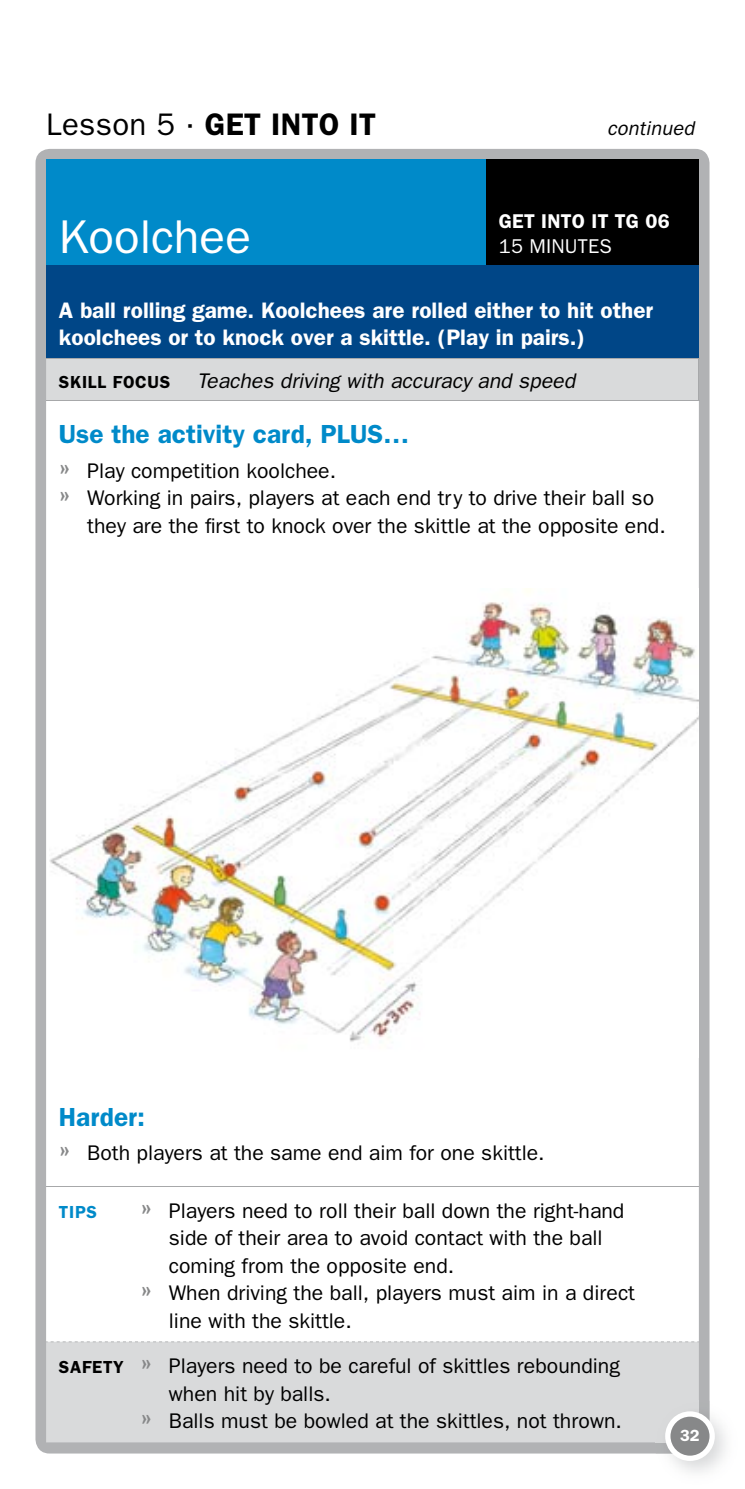
<style>
.page{position:relative;width:745px;height:1489px;background:#fff}
.page>*{position:absolute;margin:0;border:0;box-sizing:border-box;transform-origin:0 0}
.t1{font:47.5px "Franklin Gothic";color:#fff}
.t2{font:600 31.25px "Franklin Gothic";letter-spacing:.01em;color:#000}
.t3{font:600 26.25px "Franklin Gothic";color:#008ac9}
.t4{font:600 22.5px/27.5px "Franklin Gothic";color:#fff}
.t5{font:21.25px "Franklin Gothic";color:#000}
.t6{font:italic 21.25px "Franklin Gothic";color:#000}
.t7{font:600 20px "Franklin Gothic";letter-spacing:.01em;color:#fff}
.t8{font:italic 20px "Franklin Gothic";letter-spacing:.01em;color:#000}
.t9{font:20px "Franklin Gothic";letter-spacing:.01em;color:#fff}
.t10{font:600 17.5px "Franklin Gothic";letter-spacing:.04em;color:#000}
.t11{font:600 17.5px "Franklin Gothic";color:#008ac9}
.t12{font:600 16.25px "Franklin Gothic";color:#fff}
.s1{font-weight:400}
.s2{font-weight:600;font-size:30px;color:#878889}
.s3{font-weight:600;font-size:17.5px}
</style>
<div class="page">
<div style="left:35px;top:149px;width:674px;height:1304px;background:#b1b2b4;border-radius:14px"></div>
<div style="left:46px;top:159px;width:439px;height:107px;background:#008ac9"></div>
<div style="left:485px;top:159px;width:213px;height:107px;background:#000"></div>
<div style="left:46px;top:266px;width:652px;height:92px;background:#004687"></div>
<div style="left:46px;top:359px;width:652px;height:1083px;background:#d9dadb"></div>
<div style="left:46px;top:401px;width:652px;height:940px;background:#fff"></div>
<hr style="left:46px;top:357px;width:439px;height:1px;background:#a7a8aa">
<hr style="left:485px;top:357px;width:213px;height:1px;background:#a7a8aa">
<hr style="left:698px;top:358px;width:1px;height:42px;background:#a7a8aa">
<hr style="left:46px;top:400px;width:439px;height:1px;background:#a7a8aa">
<hr style="left:485px;top:400px;width:213px;height:1px;background:#a7a8aa">
<hr style="left:46px;top:1185px;width:439px;height:1px;background:#a7a8aa">
<hr style="left:485px;top:1185px;width:213px;height:1px;background:#a7a8aa">
<svg style="left:46px;top:1341px;width:652px;height:1px"></svg>
<img style="left:50px;top:588px;width:648px;height:469px">
<img style="left:655px;top:1400px;width:71px;height:73px">
<img style="left:655px;top:1400px;width:54px;height:53px">
<img style="left:655px;top:1400px;width:43px;height:42px">
<svg style="left:664px;top:1411px;width:50px;height:49px"></svg>
<div style="left:670px;top:1416px;width:39px;height:39px;background:#878889;border-radius:50%"></div>
<h2 class="t2" style="left:46px;top:105px;width:331px"><span class="s1">Lesson 5 ·</span> GET INTO IT</h2>
<p class="t8" style="left:606px;top:116px;width:89px">continued</p>
<h1 class="t1" style="left:59px;top:210px;width:193px">Koolchee</h1>
<p class="t7" style="left:498px;top:209px;width:172px">GET INTO IT TG 06</p>
<p class="t9" style="left:498px;top:235px;width:115px">15 MINUTES</p>
<p class="t4" style="left:59px;top:296px;width:595px">A ball rolling game. Koolchees are rolled either to hit other koolchees or to knock over a skittle. (Play in pairs.)</p>
<p class="t10" style="left:59px;top:371px;width:113px">SKILL FOCUS</p>
<p class="t6" style="left:197px;top:368px;width:379px">Teaches driving with accuracy and speed</p>
<p class="t3" style="left:59px;top:419px;width:352px">Use the activity card, PLUS…</p>
<p class="t5" style="left:59px;top:458px;width:278px"><span class="s2">»</span> Play competition koolchee.</p>
<p class="t5" style="left:59px;top:486px;width:596px"><span class="s2">»</span> Working in pairs, players at each end try to drive their ball so</p>
<p class="t5" style="left:87px;top:513px;width:579px">they are the first to knock over the skittle at the opposite end.</p>
<p class="t3" style="left:59px;top:1100px;width:88px">Harder:</p>
<p class="t5" style="left:59px;top:1140px;width:487px"><span class="s2">»</span> Both players at the same end aim for one skittle.</p>
<p class="t11" style="left:59px;top:1201px;width:40px">TIPS</p>
<p class="t5" style="left:140px;top:1198px;width:485px"><span class="s2">»</span> Players need to roll their ball down the right-hand</p>
<p class="t5" style="left:169px;top:1225px;width:435px">side of their area to avoid contact with the ball</p>
<p class="t5" style="left:169px;top:1253px;width:287px">coming from the opposite end.</p>
<p class="t5" style="left:140px;top:1280px;width:495px"><span class="s2">»</span> When driving the ball, players must aim in a direct</p>
<p class="t5" style="left:169px;top:1308px;width:184px">line with the skittle.</p>
<p class="t5" style="left:59px;top:1353px;width:562px"><span class="s3">SAFETY</span> <span class="s2">»</span> Players need to be careful of skittles rebounding</p>
<p class="t5" style="left:169px;top:1381px;width:163px">when hit by balls.</p>
<p class="t5" style="left:140px;top:1408px;width:482px"><span class="s2">»</span> Balls must be bowled at the skittles, not thrown.</p>
<p class="t12" style="left:679px;top:1425px;width:21px">32</p>
</div>
